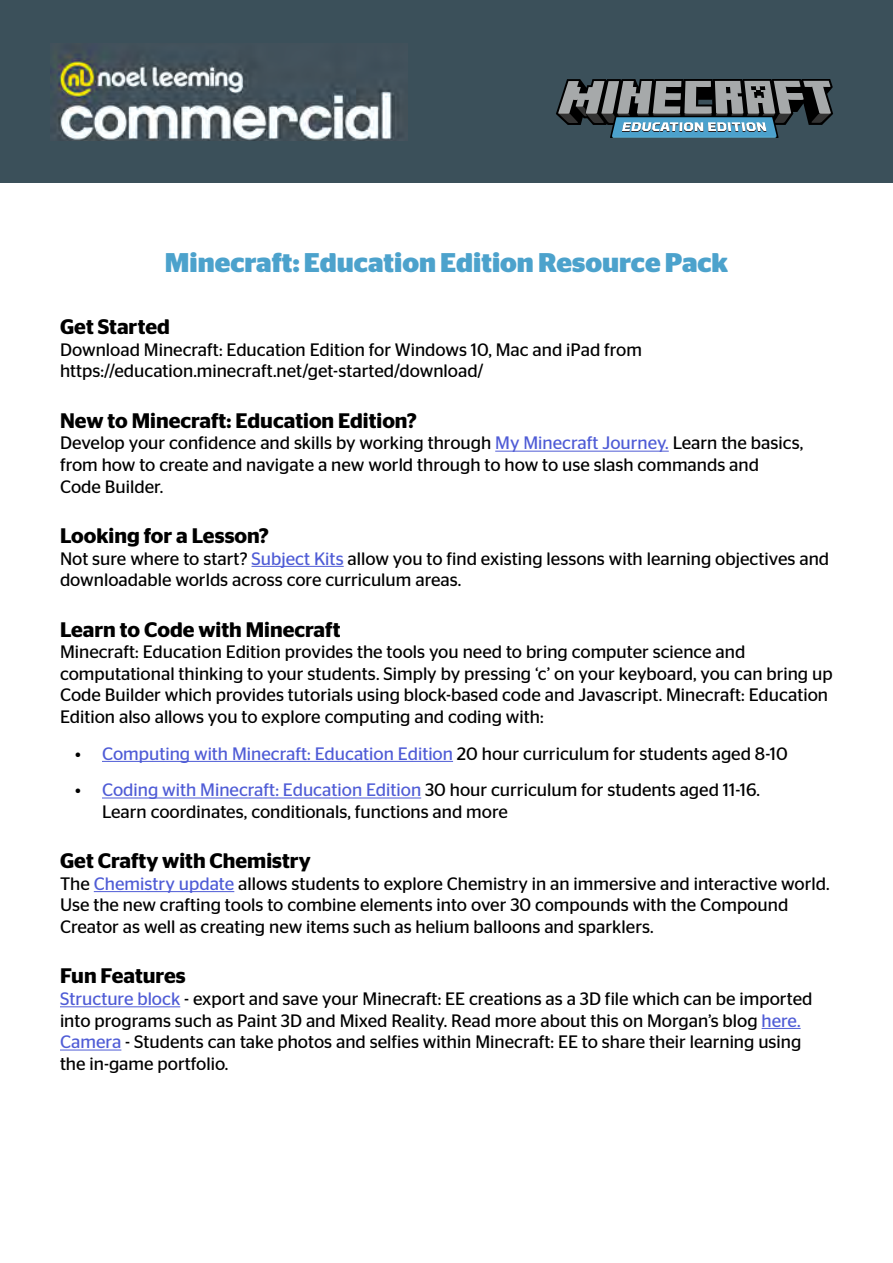
<style>
.page{position:relative;width:893px;height:1263px;background:#fff}
.page>*{position:absolute;margin:0;border:0;box-sizing:border-box;transform-origin:0 0}
.t1{font:700 27px "Stag Sans";color:#4ca2cc}
.t2{font:600 21px "Stag Sans";color:#000}
.t3{font:18px/21.6px "Stag Sans";color:#000}
.t4{font:18px "Stag Sans";color:#4f5cd6}
.s1{color:#4f5cd6}
.s2{color:#000}
</style>
<div class="page">
<div style="left:0;top:0;width:893px;height:183px;background:#3b505a"></div>
<img style="left:53px;top:53px;width:351px;height:88px">
<svg style="left:556px;top:79px;width:277px;height:59px;background:#5c6c74"></svg>
<hr style="left:495px;top:451px;width:174px;height:1px;background:#4f5cd6">
<hr style="left:251px;top:566px;width:93px;height:1px;background:#4f5cd6">
<hr style="left:102px;top:761px;width:351px;height:1px;background:#4f5cd6">
<hr style="left:102px;top:797px;width:319px;height:1px;background:#4f5cd6">
<hr style="left:94px;top:891px;width:140px;height:1px;background:#4f5cd6">
<hr style="left:60px;top:1006px;width:120px;height:1px;background:#4f5cd6">
<hr style="left:762px;top:1028px;width:39px;height:1px;background:#4f5cd6">
<hr style="left:60px;top:1049px;width:61px;height:1px;background:#4f5cd6">
<h1 class="t1" style="left:165px;top:247px;width:565px">Minecraft: Education Edition Resource Pack</h1>
<p class="t2" style="left:60px;top:315px;width:111px">Get Started</p>
<p class="t3" style="left:60px;top:338px;width:584px">Download Minecraft: Education Edition for Windows 10, Mac and iPad from https://education.minecraft.net/get-started/download/</p>
<p class="t2" style="left:60px;top:408px;width:358px">New to Minecraft: Education Edition?</p>
<p class="t3" style="left:60px;top:432px;width:745px">Develop your confidence and skills by working through <span class="s1">My Minecraft Journey.</span> Learn the basics, from how to create and navigate a new world through to how to use slash commands and<br>Code Builder.</p>
<p class="t2" style="left:60px;top:523px;width:211px">Looking for a Lesson?</p>
<p class="t3" style="left:60px;top:547px;width:771px">Not sure where to start? <span class="s1">Subject Kits</span> allow you to find existing lessons with learning objectives and downloadable worlds across core curriculum areas.</p>
<p class="t2" style="left:60px;top:617px;width:282px">Learn to Code with Minecraft</p>
<p class="t3" style="left:60px;top:641px;width:774px">Minecraft: Education Edition provides the tools you need to bring computer science and computational thinking to your students. Simply by pressing ‘c’ on your keyboard, you can bring up Code Builder which provides tutorials using block-based code and Javascript. Minecraft: Education Edition also allows you to explore computing and coding with:</p>
<p class="t4" style="left:75px;top:743px;width:714px"><span class="s2">•</span> Computing with Minecraft: Education Edition <span class="s2">20 hour curriculum for students aged 8-10</span></p>
<p class="t3" style="left:102px;top:779px;width:659px;text-indent:-27px">• <span class="s1">Coding with Minecraft: Education Edition</span> 30 hour curriculum for students aged 11-16.<br>Learn coordinates, conditionals, functions and more</p>
<p class="t2" style="left:60px;top:849px;width:252px">Get Crafty with Chemistry</p>
<p class="t3" style="left:60px;top:872px;width:771px">The <span class="s1">Chemistry update</span> allows students to explore Chemistry in an immersive and interactive world.<br>Use the new crafting tools to combine elements into over 30 compounds with the Compound<br>Creator as well as creating new items such as helium balloons and sparklers.</p>
<p class="t2" style="left:60px;top:964px;width:127px">Fun Features</p>
<p class="t3" style="left:60px;top:988px;width:754px"><span class="s1">Structure block</span> - export and save your Minecraft: EE creations as a 3D file which can be imported into programs such as Paint 3D and Mixed Reality. Read more about this on Morgan’s blog <span class="s1">here.<br>Camera</span> - Students can take photos and selfies within Minecraft: EE to share their learning using the in-game portfolio.</p>
</div>
